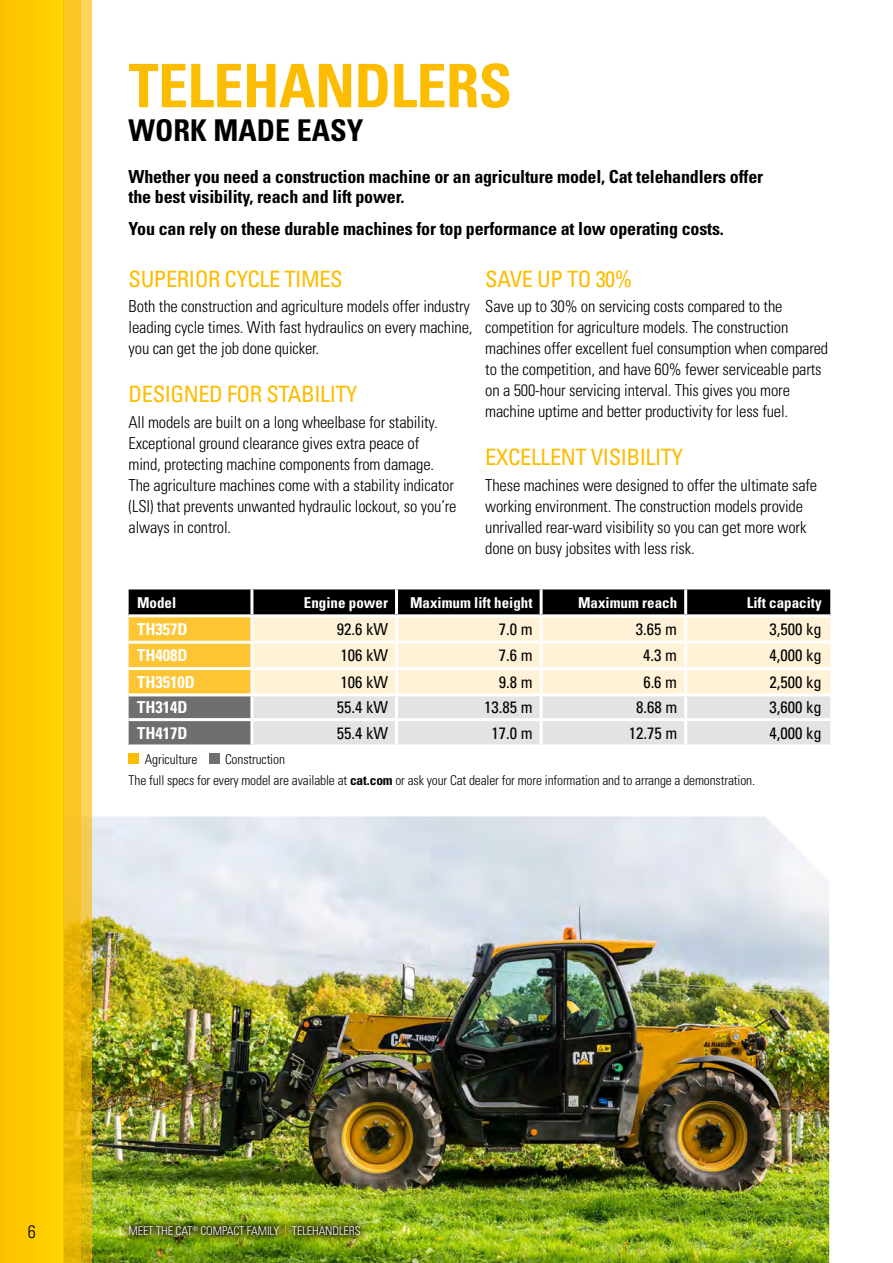
<style>
.page{position:relative;width:893px;height:1263px;background:#fff}
.page>*{position:absolute;margin:0;border:0;box-sizing:border-box;transform-origin:0 0}
.t1{font:700 condensed 60px "Univers LT Std";letter-spacing:-.01em;color:#fcbc00}
.t2{font:700 condensed 30px "Univers LT Std";color:#000}
.t3{font:condensed 22.5px "Univers LT Std";letter-spacing:-.02em;color:#fcbc00}
.t4{font:700 condensed 18px/19.5px "Univers LT Std";letter-spacing:-.01em;color:#000}
.t5{font:300 condensed 18px "Univers LT Std";color:#000}
.t6{font:300 condensed 16.5px/21px "Univers LT Std";letter-spacing:-.01em;color:#000}
.t7{font:condensed 16.5px "Univers LT Std";color:#000}
.t8{font:700 condensed 16.5px "Univers LT Std";color:#fff}
.t9{font:700 condensed 15px "Univers LT Std";color:#fff}
.t10{font:300 condensed 13.5px/20.7px "Univers LT Std";letter-spacing:-.01em;color:#000}
.t11{font:300 condensed 12px "Univers LT Std";letter-spacing:-.01em;color:#fff}
.s1{font-weight:700}
.s2{color:#fcbc00}
</style>
<div class="page">
<svg style="left:129px;top:589px;width:701px;height:155px;background:#c2b8a1"></svg>
<hr style="left:250px;top:589px;width:3px;height:25px;background:#fff">
<hr style="left:395px;top:589px;width:3px;height:25px;background:#fff">
<hr style="left:540px;top:589px;width:3px;height:25px;background:#fff">
<hr style="left:684px;top:589px;width:3px;height:25px;background:#fff">
<hr style="left:129px;top:614px;width:123px;height:3px;background:#fff">
<hr style="left:252px;top:614px;width:144px;height:3px;background:#fff">
<hr style="left:250px;top:617px;width:3px;height:24px;background:#fff">
<hr style="left:396px;top:614px;width:145px;height:3px;background:#fff">
<hr style="left:395px;top:617px;width:3px;height:24px;background:#fff">
<hr style="left:541px;top:614px;width:145px;height:3px;background:#fff">
<hr style="left:540px;top:617px;width:3px;height:24px;background:#fff">
<hr style="left:686px;top:614px;width:144px;height:3px;background:#fff">
<hr style="left:684px;top:617px;width:3px;height:24px;background:#fff">
<hr style="left:129px;top:641px;width:123px;height:3px;background:#fff">
<hr style="left:252px;top:641px;width:144px;height:3px;background:#fff">
<hr style="left:250px;top:644px;width:3px;height:23px;background:#fff">
<hr style="left:396px;top:641px;width:145px;height:3px;background:#fff">
<hr style="left:395px;top:644px;width:3px;height:23px;background:#fff">
<hr style="left:541px;top:641px;width:145px;height:3px;background:#fff">
<hr style="left:540px;top:644px;width:3px;height:23px;background:#fff">
<hr style="left:686px;top:641px;width:144px;height:3px;background:#fff">
<hr style="left:684px;top:644px;width:3px;height:23px;background:#fff">
<hr style="left:129px;top:667px;width:123px;height:3px;background:#fff">
<hr style="left:252px;top:667px;width:144px;height:3px;background:#fff">
<hr style="left:250px;top:670px;width:3px;height:23px;background:#fff">
<hr style="left:396px;top:667px;width:145px;height:3px;background:#fff">
<hr style="left:395px;top:670px;width:3px;height:23px;background:#fff">
<hr style="left:541px;top:667px;width:145px;height:3px;background:#fff">
<hr style="left:540px;top:670px;width:3px;height:23px;background:#fff">
<hr style="left:686px;top:667px;width:144px;height:3px;background:#fff">
<hr style="left:684px;top:670px;width:3px;height:23px;background:#fff">
<hr style="left:129px;top:693px;width:123px;height:3px;background:#fff">
<hr style="left:252px;top:693px;width:144px;height:3px;background:#fff">
<hr style="left:250px;top:696px;width:3px;height:22px;background:#fff">
<hr style="left:396px;top:693px;width:145px;height:3px;background:#fff">
<hr style="left:395px;top:696px;width:3px;height:22px;background:#fff">
<hr style="left:541px;top:693px;width:145px;height:3px;background:#fff">
<hr style="left:540px;top:696px;width:3px;height:22px;background:#fff">
<hr style="left:686px;top:693px;width:144px;height:3px;background:#fff">
<hr style="left:684px;top:696px;width:3px;height:22px;background:#fff">
<hr style="left:129px;top:718px;width:123px;height:3px;background:#fff">
<hr style="left:252px;top:718px;width:144px;height:3px;background:#fff">
<hr style="left:250px;top:721px;width:3px;height:23px;background:#fff">
<hr style="left:396px;top:718px;width:145px;height:3px;background:#fff">
<hr style="left:395px;top:721px;width:3px;height:23px;background:#fff">
<hr style="left:541px;top:718px;width:145px;height:3px;background:#fff">
<hr style="left:540px;top:721px;width:3px;height:23px;background:#fff">
<hr style="left:686px;top:718px;width:144px;height:3px;background:#fff">
<hr style="left:684px;top:721px;width:3px;height:23px;background:#fff">
<div style="left:129px;top:753px;width:10px;height:11px;background:#fcbc00"></div>
<div style="left:209px;top:753px;width:10px;height:11px;background:#706f6f"></div>
<img style="left:91px;top:816px;width:738px;height:447px">
<div style="left:0;top:0;width:64px;height:1263px;background:#ffcb00"></div>
<svg style="left:64px;top:0;width:17px;height:1263px;background:#f6c11d"></svg>
<svg style="left:81px;top:0;width:10px;height:1263px;background:#f0c845"></svg>
<img style="left:121px;top:1216px;width:248px;height:29px">
<h1 class="t1" style="left:129px;top:49px;width:385px">TELEHANDLERS</h1>
<h2 class="t2" style="left:129px;top:112px;width:237px">WORK MADE EASY</h2>
<p class="t4" style="left:129px;top:167px;width:636px">Whether you need a construction machine or an agriculture model, Cat telehandlers offer the best visibility, reach and lift power.</p>
<p class="t4" style="left:129px;top:219px;width:597px">You can rely on these durable machines for top performance at low operating costs.</p>
<h3 class="t3" style="left:129px;top:265px;width:215px">SUPERIOR CYCLE TIMES</h3>
<p class="t6" style="left:129px;top:296px;width:345px">Both the construction and agriculture models offer industry leading cycle times. With fast hydraulics on every machine, you can get the job done quicker.</p>
<h3 class="t3" style="left:129px;top:380px;width:230px">DESIGNED FOR STABILITY</h3>
<p class="t6" style="left:129px;top:411px;width:329px">All models are built on a long wheelbase for stability.<br>Exceptional ground clearance gives extra peace of<br>mind, protecting machine components from damage.<br>The agriculture machines come with a stability indicator (LSI) that prevents unwanted hydraulic lockout, so you’re always in control.</p>
<h3 class="t3" style="left:485px;top:265px;width:149px">SAVE UP TO 30%</h3>
<p class="t6" style="left:485px;top:296px;width:344px">Save up to 30% on servicing costs compared to the competition for agriculture models. The construction machines offer excellent fuel consumption when compared to the competition, and have 60% fewer serviceable parts on a 500-hour servicing interval. This gives you more machine uptime and better productivity for less fuel.</p>
<h3 class="t3" style="left:485px;top:443px;width:199px">EXCELLENT VISIBILITY</h3>
<p class="t6" style="left:485px;top:474px;width:333px">These machines were designed to offer the ultimate safe working environment. The construction models provide unrivalled rear-ward visibility so you can get more work done on busy jobsites with less risk.</p>
<p class="t9" style="left:137px;top:593px;width:41px">Model</p>
<p class="t9" style="left:304px;top:593px;width:86px">Engine power</p>
<p class="t9" style="left:410px;top:593px;width:124px">Maximum lift height</p>
<p class="t9" style="left:578px;top:593px;width:101px">Maximum reach</p>
<p class="t9" style="left:747px;top:593px;width:76px">Lift capacity</p>
<p class="t8" style="left:137px;top:619px;width:52px">TH357D</p>
<p class="t7" style="left:337px;top:619px;width:53px">92.6 kW</p>
<p class="t7" style="left:499px;top:619px;width:35px">7.0 m</p>
<p class="t7" style="left:636px;top:619px;width:43px">3.65 m</p>
<p class="t7" style="left:770px;top:619px;width:54px">3,500 kg</p>
<p class="t8" style="left:137px;top:645px;width:52px">TH408D</p>
<p class="t7" style="left:340px;top:645px;width:49px">106 kW</p>
<p class="t7" style="left:499px;top:645px;width:35px">7.6 m</p>
<p class="t7" style="left:643px;top:645px;width:35px">4.3 m</p>
<p class="t7" style="left:770px;top:645px;width:54px">4,000 kg</p>
<p class="t8" style="left:137px;top:672px;width:59px">TH3510D</p>
<p class="t7" style="left:340px;top:671px;width:49px">106 kW</p>
<p class="t7" style="left:499px;top:671px;width:35px">9.8 m</p>
<p class="t7" style="left:643px;top:671px;width:35px">6.6 m</p>
<p class="t7" style="left:770px;top:671px;width:54px">2,500 kg</p>
<p class="t8" style="left:137px;top:697px;width:52px">TH314D</p>
<p class="t7" style="left:337px;top:697px;width:53px">55.4 kW</p>
<p class="t7" style="left:484px;top:697px;width:50px">13.85 m</p>
<p class="t7" style="left:636px;top:697px;width:43px">8.68 m</p>
<p class="t7" style="left:770px;top:697px;width:54px">3,600 kg</p>
<p class="t8" style="left:137px;top:723px;width:52px">TH417D</p>
<p class="t7" style="left:337px;top:722px;width:53px">55.4 kW</p>
<p class="t7" style="left:491px;top:722px;width:43px">17.0 m</p>
<p class="t7" style="left:629px;top:722px;width:50px">12.75 m</p>
<p class="t7" style="left:770px;top:722px;width:54px">4,000 kg</p>
<p class="t10" style="left:145px;top:749px;width:54px">Agriculture</p>
<p class="t10" style="left:129px;top:749px;width:628px;text-indent:96px">Construction<br>The full specs for every model are available at <span class="s1">cat.com</span> or ask your Cat dealer for more information and to arrange a demonstration.</p>
<p class="t5" style="left:28px;top:1220px;width:9px">6</p>
<p class="t11" style="left:129px;top:1224px;width:234px">MEET THE CAT<sup>®</sup> COMPACT FAMILY <span class="s2">|</span> TELEHANDLERS</p>
</div>
